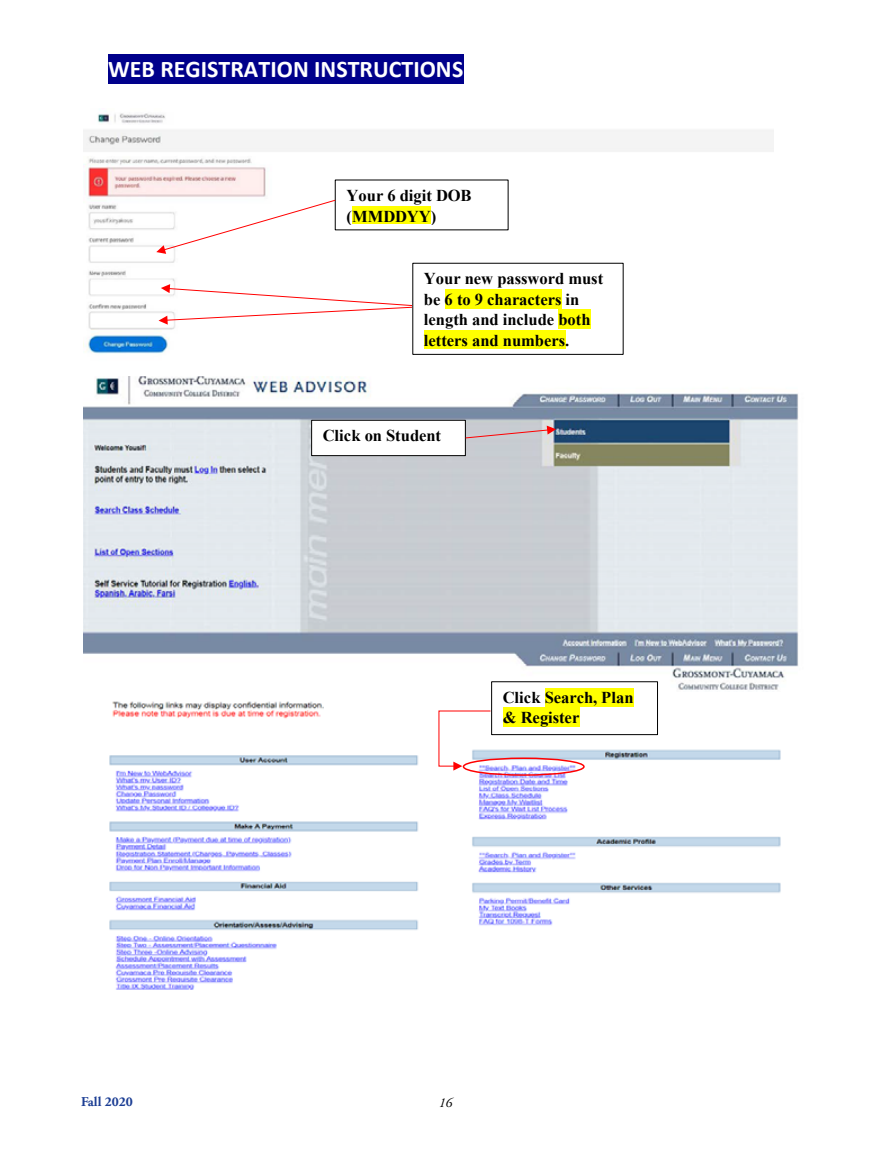
<style>
.page{position:relative;width:891px;height:1161px;background:#fff}
.page>*{position:absolute;margin:0;border:0;box-sizing:border-box;transform-origin:0 0}
.t1{font:700 24px "Calibri";color:#fff}
.t2{font:700 16.5px/20.4px "Times New Roman";color:#000}
.t3{font:700 13.5px "Adobe Garamond Pro";color:#1c3e94}
.t4{font:italic 13.5px "Adobe Garamond Pro";color:#000}
</style>
<div class="page">
<div style="left:108px;top:54px;width:355px;height:29px;background:#00008b"></div>
<img style="left:83px;top:376px;width:716px;height:314px">
<div style="left:312px;top:420px;width:153px;height:36px;background:#fff"></div>
<div style="left:311px;top:420px;width:155px;height:36px;border:1px solid #000"></div>
<svg style="left:465px;top:426px;width:91px;height:13px"></svg>
<img style="left:83px;top:111px;width:691px;height:243px">
<img style="left:109px;top:701px;width:672px;height:289px">
<div style="left:492px;top:682px;width:166px;height:53px;background:#fff"></div>
<div style="left:491px;top:681px;width:167px;height:54px;border:1px solid #000"></div>
<div style="left:545px;top:688px;width:89px;height:18px;background:#ff0"></div>
<div style="left:503px;top:708px;width:76px;height:19px;background:#ff0"></div>
<div style="left:463px;top:758px;width:122px;height:18px;border:2px solid #f00;border-radius:50%"></div>
<svg style="left:438px;top:710px;width:53px;height:61px"></svg>
<div style="left:335px;top:180px;width:173px;height:50px;background:#fff"></div>
<div style="left:352px;top:206px;width:79px;height:18px;background:#ff0"></div>
<svg style="left:156px;top:199px;width:180px;height:55px"></svg>
<svg style="left:159px;top:284px;width:253px;height:41px"></svg>
<div style="left:413px;top:263px;width:210px;height:91px;background:#fff"></div>
<div style="left:412px;top:263px;width:212px;height:92px;border:1px solid #000"></div>
<div style="left:445px;top:289px;width:117px;height:20px;background:#ff0"></div>
<div style="left:558px;top:310px;width:33px;height:19px;background:#ff0"></div>
<div style="left:424px;top:330px;width:141px;height:19px;background:#ff0"></div>
<p class="t1" style="left:108px;top:53px;width:357px">WEB REGISTRATION INSTRUCTIONS</p>
<p class="t2" style="left:346px;top:185px;width:127px">Your 6 digit DOB (MMDDYY)</p>
<p class="t2" style="left:424px;top:268px;width:181px">Your new password must be 6 to 9 characters in length and include both letters and numbers.</p>
<p class="t3" style="left:81px;top:1094px;width:53px">Fall 2020</p>
<p class="t2" style="left:323px;top:425px;width:120px">Click on Student</p>
<p class="t2" style="left:503px;top:687px;width:132px">Click Search, Plan &amp; Register</p>
<p class="t4" style="left:439px;top:1095px;width:15px">16</p>
</div>
